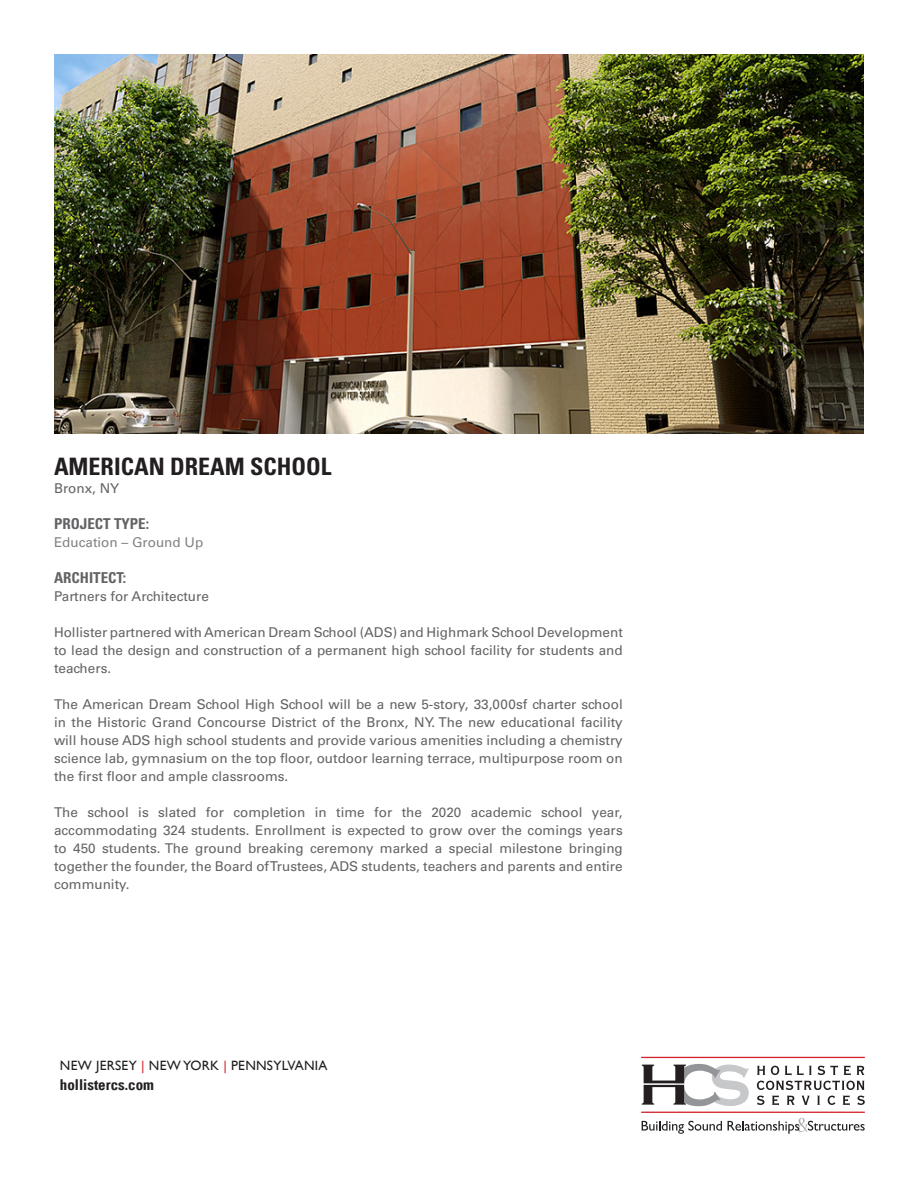
<style>
.page{position:relative;width:918px;height:1188px;background:#fff}
.page>*{position:absolute;margin:0;border:0;box-sizing:border-box;transform-origin:0 0}
.t1{font:700 condensed 24px "Univers LT Std";color:#231f20}
.t2{font:700 condensed 15px "Univers LT Std";color:#636366}
.t3{font:15px "Univers Com 67 Bold Cond";color:#231f20}
.t4{font:13.5px/18px "Univers LT Std";color:#636366;text-align:justify}
.t5{font:13.5px "Gill Sans";letter-spacing:.02em;color:#231f20}
.t6{font:13.5px "Univers LT Std";color:#808285}
.s1{color:#d1232a}
</style>
<div class="page">
<svg style="left:642px;top:1064px;width:107px;height:42px"></svg>
<svg style="left:757px;top:1065px;width:108px;height:40px"></svg>
<hr style="left:641px;top:1057px;width:224px;height:1px;background:#d1232a">
<hr style="left:641px;top:1112px;width:224px;height:1px;background:#d1232a">
<svg style="left:642px;top:1121px;width:80px;height:13px"></svg>
<svg style="left:728px;top:1118px;width:137px;height:16px"></svg>
<img style="left:54px;top:54px;width:810px;height:380px">
<p class="t1" style="left:54px;top:451px;width:279px">AMERICAN DREAM SCHOOL</p>
<p class="t4" style="left:54px;top:479px;width:67px">Bronx, NY</p>
<p class="t2" style="left:54px;top:514px;width:97px">PROJECT TYPE:</p>
<p class="t6" style="left:54px;top:534px;width:151px">Education – Ground Up</p>
<p class="t2" style="left:54px;top:568px;width:74px">ARCHITECT:</p>
<p class="t4" style="left:54px;top:587px;width:156px">Partners for Architecture</p>
<p class="t4" style="left:54px;top:623px;width:570px">Hollister partnered with American Dream School (ADS) and Highmark School Development to lead the design and construction of a permanent high school facility for students and teachers.</p>
<p class="t4" style="left:54px;top:695px;width:570px">The American Dream School High School will be a new 5-story, 33,000sf charter school in the Historic Grand Concourse District of the Bronx, NY. The new educational facility will house ADS high school students and provide various amenities including a chemistry science lab, gymnasium on the top floor, outdoor learning terrace, multipurpose room on the first floor and ample classrooms.</p>
<p class="t4" style="left:54px;top:803px;width:570px">The school is slated for completion in time for the 2020 academic school year, accommodating 324 students. Enrollment is expected to grow over the comings years to 450 students. The ground breaking ceremony marked a special milestone bringing together the founder, the Board of Trustees, ADS students, teachers and parents and entire community.</p>
<p class="t5" style="left:60px;top:1058px;width:269px">NEW JERSEY <span class="s1">|</span> NEW YORK <span class="s1">|</span> PENNSYLVANIA</p>
<p class="t3" style="left:60px;top:1075px;width:96px">hollistercs.com</p>
</div>
